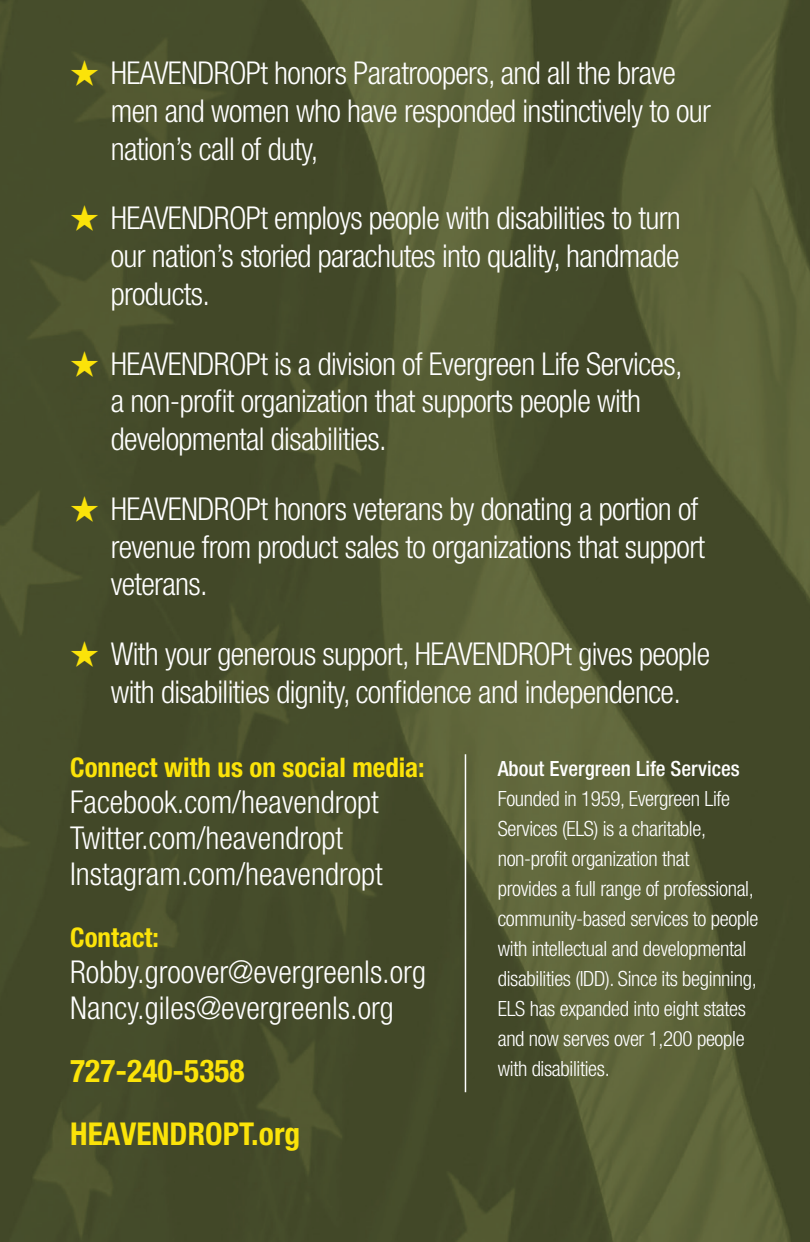
<style>
.page{position:relative;width:810px;height:1242px;background:#fff}
.page>*{position:absolute;margin:0;border:0;box-sizing:border-box;transform-origin:0 0}
.t1{font:300 condensed 31.5px/37.8px "Helvetica Neue LT Std";letter-spacing:-.02em;color:#fff}
.t2{font:300 condensed 31.5px "Helvetica Neue LT Std";color:#fff}
.t3{font:700 condensed 31.5px "Helvetica Neue LT Std";color:#fbe309}
.t4{font:700 condensed 27px "Helvetica Neue LT Std";color:#fbe309}
.t5{font:300 condensed 21px/30px "Helvetica Neue LT Std";letter-spacing:-.015em;color:#fff}
.t6{font:500 condensed 21px "Helvetica Neue LT Std";color:#fff}
.s1{font-family:"Scala Sans Pro";font-weight:400;font-stretch:normal;color:#fbe309}
</style>
<div class="page">
<img style="left:0;top:0;width:810px;height:1242px">
<hr style="left:465px;top:754px;width:1px;height:338px;background:#fff">
<p class="t1" style="left:111px;top:54px;width:602px;text-indent:-41px"><span class="s1">★</span> HEAVENDROPt honors Paratroopers, and all the brave men and women who have responded instinctively to our nation’s call of duty,</p>
<p class="t1" style="left:111px;top:199px;width:572px;text-align:justify;text-indent:-41px"><span class="s1">★</span> HEAVENDROPt employs people with disabilities to turn our nation’s storied parachutes into quality, handmade products.</p>
<p class="t1" style="left:111px;top:344px;width:573px;text-indent:-41px"><span class="s1">★</span> HEAVENDROPt is a division of Evergreen Life Services, a non-profit organization that supports people with developmental disabilities.</p>
<p class="t1" style="left:111px;top:490px;width:596px;text-indent:-41px"><span class="s1">★</span> HEAVENDROPt honors veterans by donating a portion of revenue from product sales to organizations that support veterans.</p>
<p class="t1" style="left:70px;top:635px;width:641px;text-align:center"><span class="s1">★</span> With your generous support, HEAVENDROPt gives people with disabilities dignity, confidence and independence.</p>
<p class="t4" style="left:70px;top:751px;width:356px">Connect with us on social media:</p>
<p class="t2" style="left:70px;top:784px;width:310px">Facebook.com/heavendropt</p>
<p class="t2" style="left:70px;top:820px;width:274px">Twitter.com/heavendropt</p>
<p class="t2" style="left:70px;top:856px;width:314px">Instagram.com/heavendropt</p>
<p class="t4" style="left:70px;top:921px;width:90px">Contact:</p>
<p class="t2" style="left:70px;top:954px;width:357px">Robby.groover@evergreenls.org</p>
<p class="t2" style="left:70px;top:990px;width:325px">Nancy.giles@evergreenls.org</p>
<p class="t3" style="left:70px;top:1052px;width:176px">727-240-5358</p>
<p class="t3" style="left:70px;top:1115px;width:232px">HEAVENDROPT.org</p>
<p class="t6" style="left:498px;top:756px;width:244px">About Evergreen Life Services</p>
<p class="t5" style="left:498px;top:783px;width:262px">Founded in 1959, Evergreen Life Services (ELS) is a charitable, non-profit organization that<br>provides a full range of professional, community-based services to people with intellectual and developmental disabilities (IDD). Since its beginning, ELS has expanded into eight states and now serves over 1,200 people with disabilities.</p>
</div>
